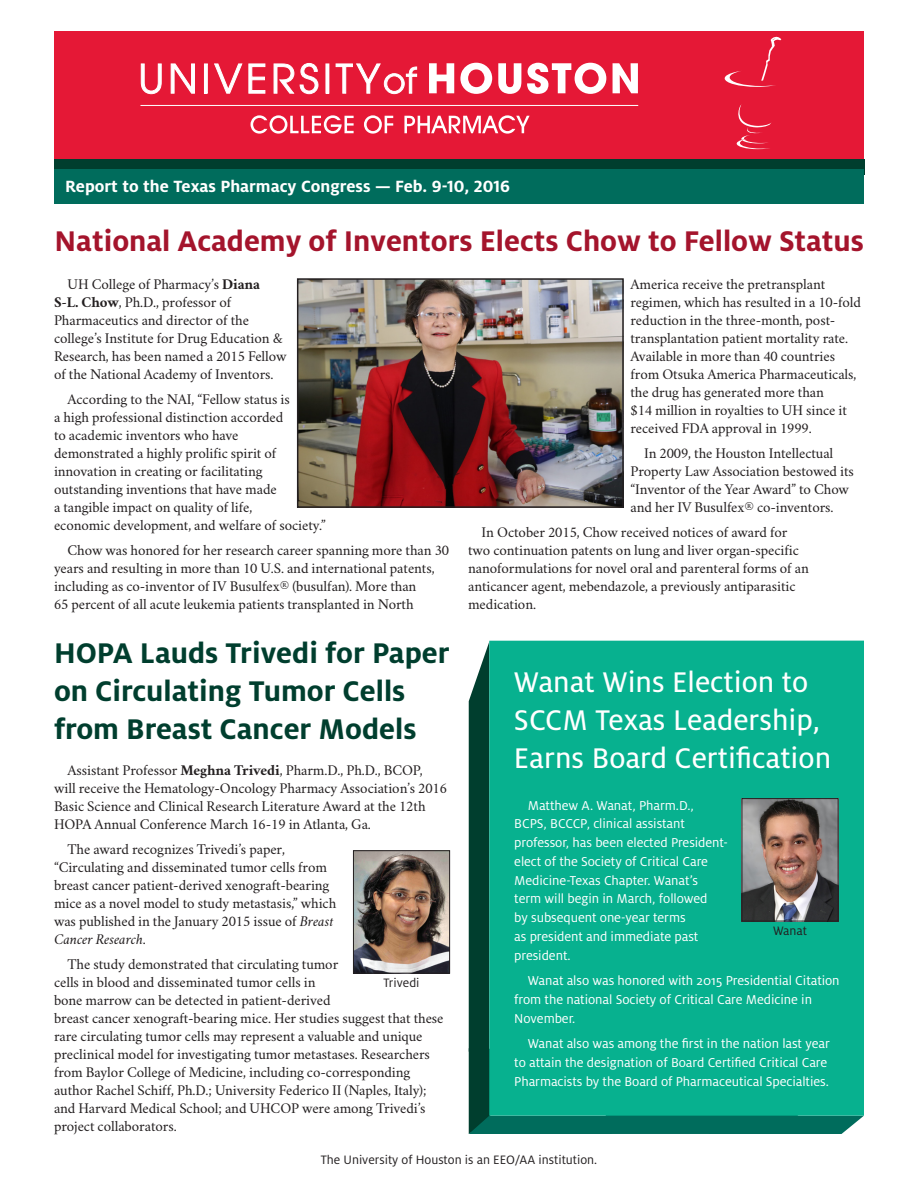
<style>
.page{position:relative;width:918px;height:1188px;background:#fff}
.page>*{position:absolute;margin:0;border:0;box-sizing:border-box;transform-origin:0 0}
.t1{font:700 31.5px/38px "Milo OT";color:#003e2e}
.t2{font:31.5px/37.8px "Milo OT Text";color:#fff}
.t3{font:700 31.5px "Milo OT";color:#a4142c}
.t4{font:700 18px "Milo OT";color:#fff}
.t5{font:15px/18px "Crimson";letter-spacing:-.005em;color:#231f20}
.t6{font:14.25px/18.8px "Milo OT";letter-spacing:-.005em;color:#fff}
.t7{font:13.5px "Milo OT";color:#231f20}
.s1{font-weight:700}
.s2{font-style:italic}
</style>
<div class="page">
<div style="left:54px;top:159px;width:810px;height:16px;background:#003e2e"></div>
<div style="left:54px;top:31px;width:810px;height:128px;background:#e51836"></div>
<svg style="left:736px;top:104px;width:36px;height:45px"></svg>
<svg style="left:725px;top:37px;width:57px;height:50px"></svg>
<hr style="left:141px;top:105px;width:497px;height:1px;background:#fff">
<svg style="left:141px;top:63px;width:21px;height:31px"></svg>
<svg style="left:170px;top:63px;width:25px;height:31px"></svg>
<div style="left:204px;top:64px;width:4px;height:30px;border:1px solid #fff"></div>
<svg style="left:214px;top:63px;width:52px;height:31px"></svg>
<svg style="left:273px;top:63px;width:46px;height:31px"></svg>
<div style="left:326px;top:64px;width:3px;height:30px;border:1px solid #fff"></div>
<svg style="left:335px;top:63px;width:82px;height:31px"></svg>
<svg style="left:429px;top:63px;width:25px;height:30px"></svg>
<svg style="left:460px;top:63px;width:32px;height:31px"></svg>
<svg style="left:498px;top:63px;width:23px;height:31px"></svg>
<svg style="left:527px;top:63px;width:79px;height:31px"></svg>
<svg style="left:613px;top:63px;width:25px;height:30px"></svg>
<svg style="left:251px;top:115px;width:103px;height:19px"></svg>
<svg style="left:364px;top:115px;width:29px;height:19px"></svg>
<svg style="left:404px;top:115px;width:126px;height:19px"></svg>
<div style="left:54px;top:170px;width:810px;height:34px;background:#006c5c"></div>
<svg style="left:469px;top:642px;width:395px;height:492px;background:#0d5a4b"></svg>
<div style="left:489px;top:641px;width:375px;height:475px;background:#07b18f"></div>
<img style="left:355px;top:852px;width:93px;height:120px">
<div style="left:353px;top:850px;width:97px;height:124px;border:1px solid #231f20"></div>
<img style="left:300px;top:281px;width:321px;height:224px">
<div style="left:297px;top:278px;width:327px;height:230px;border:2px solid #231f20"></div>
<img style="left:744px;top:800px;width:92px;height:119px">
<div style="left:742px;top:798px;width:96px;height:123px;border:1px solid #231f20"></div>
<p class="t4" style="left:65px;top:176px;width:446px">Report to the Texas Pharmacy Congress — Feb. 9-10, 2016</p>
<p class="t3" style="left:55px;top:224px;width:811px">National Academy of Inventors Elects Chow to Fellow Status</p>
<p class="t5" style="left:54px;top:274px;width:234px;text-indent:14px">UH College of Pharmacy’s <span class="s1">Diana S-L. Chow</span>, Ph.D., professor of Pharmaceutics and director of the college’s Institute for Drug Education &amp; Research, has been named a 2015 Fellow of the National Academy of Inventors.</p>
<p class="t5" style="left:54px;top:388px;width:273px;text-indent:14px">According to the NAI, “Fellow status is<br>a high professional distinction accorded<br>to academic inventors who have<br>demonstrated a highly prolific spirit of innovation in creating or facilitating outstanding inventions that have made<br>a tangible impact on quality of life,<br>economic development, and welfare of society.”</p>
<p class="t5" style="left:54px;top:539px;width:397px;text-indent:14px">Chow was honored for her research career spanning more than 30 years and resulting in more than 10 U.S. and international patents, including as co-inventor of IV Busulfex® (busulfan). More than<br>65 percent of all acute leukemia patients transplanted in North</p>
<p class="t5" style="left:631px;top:274px;width:232px">America receive the pretransplant regimen, which has resulted in a 10-fold reduction in the three-month, post&shy;transplantation patient mortality rate.<br>Available in more than 40 countries from Otsuka America Pharmaceuticals, the drug has generated more than<br>$14 million in royalties to UH since it received FDA approval in 1999.</p>
<p class="t5" style="left:631px;top:442px;width:225px;text-indent:14px">In 2009, the Houston Intellectual Property Law Association bestowed its “Inventor of the Year Award” to Chow and her IV Busulfex® co-inventors.</p>
<p class="t5" style="left:468px;top:521px;width:342px;text-indent:14px">In October 2015, Chow received notices of award for two continuation patents on lung and liver organ-specific nanoformulations for novel oral and parenteral forms of an anticancer agent, mebendazole, a previously antiparasitic medication.</p>
<p class="t1" style="left:54px;top:634px;width:397px">HOPA Lauds Trivedi for Paper on Circulating Tumor Cells from Breast Cancer Models</p>
<p class="t5" style="left:54px;top:760px;width:395px;text-indent:14px">Assistant Professor <span class="s1">Meghna Trivedi</span>, Pharm.D., Ph.D., BCOP, will receive the Hematology-Oncology Pharmacy Association’s 2016<br>Basic Science and Clinical Research Literature Award at the 12th HOPA Annual Conference March 16-19 in Atlanta, Ga.</p>
<p class="t5" style="left:54px;top:838px;width:284px;text-indent:14px">The award recognizes Trivedi’s paper, “Circulating and disseminated tumor cells from breast cancer patient-derived xenograft-bearing mice as a novel model to study metastasis,” which was published in the January 2015 issue of <span class="s2">Breast Cancer Research</span>.</p>
<p class="t5" style="left:54px;top:953px;width:391px;text-indent:14px">The study demonstrated that circulating tumor<br>cells in blood and disseminated tumor cells in<br>bone marrow can be detected in patient-derived<br>breast cancer xenograft-bearing mice. Her studies suggest that these rare circulating tumor cells may represent a valuable and unique preclinical model for investigating tumor metastases. Researchers from Baylor College of Medicine, including co-corresponding author Rachel Schiff, Ph.D.; University Federico II (Naples, Italy); and Harvard Medical School; and UHCOP were among Trivedi’s project collaborators.</p>
<p class="t7" style="left:383px;top:975px;width:38px">Trivedi</p>
<p class="t2" style="left:514px;top:663px;width:319px">Wanat Wins Election to<br>SCCM Texas Leadership,<br>Earns Board Certification</p>
<p class="t6" style="left:514px;top:796px;width:215px;text-indent:14px">Matthew A. Wanat, Pharm.D.,<br>BCPS, BCCCP, clinical assistant professor, has been elected President&shy;elect of the Society of Critical Care<br>Medicine-Texas Chapter. Wanat’s term will begin in March, followed<br>by subsequent one-year terms<br>as president and immediate past president.</p>
<p class="t6" style="left:514px;top:971px;width:327px;text-indent:14px">Wanat also was honored with 2015 Presidential Citation from the national Society of Critical Care Medicine in<br>November.</p>
<p class="t6" style="left:514px;top:1034px;width:317px;text-indent:14px">Wanat also was among the first in the nation last year to attain the designation of Board Certified Critical Care<br>Pharmacists by the Board of Pharmaceutical Specialties.</p>
<p class="t7" style="left:773px;top:923px;width:36px">Wanat</p>
<p class="t7" style="left:321px;top:1152px;width:278px">The University of Houston is an EEO/AA institution.</p>
</div>
